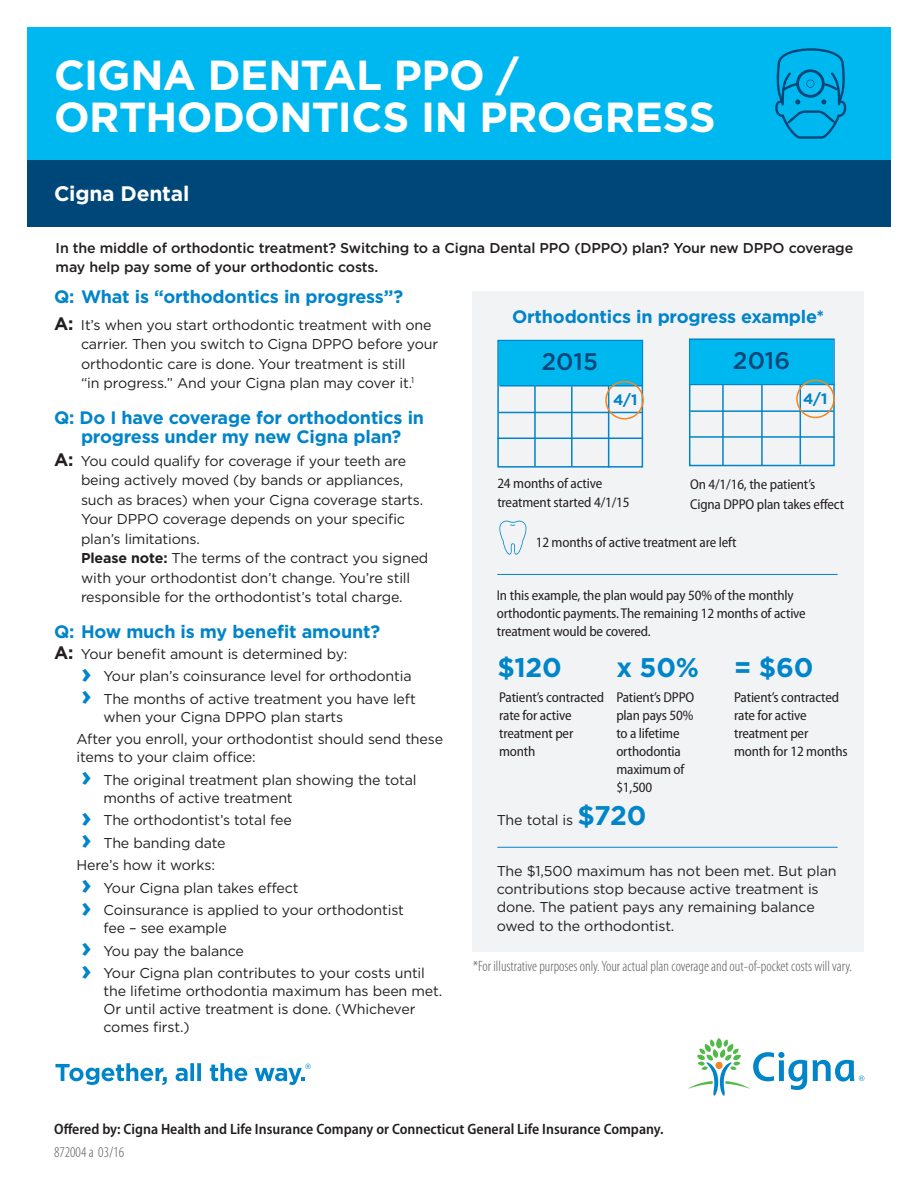
<style>
.page{position:relative;width:918px;height:1188px;background:#fff}
.page>*{position:absolute;margin:0;border:0;box-sizing:border-box;transform-origin:0 0}
.Small_headline_bold{font:700 42px/42px "Gotham";letter-spacing:-.01em;color:#fff}
.Body_copy__book_9_5{font:700 27px "Gotham";letter-spacing:-.01em;color:#0084ca}
.Legal_copy_Cat{font:500 24px "Gotham";color:#004779}
.Subheadline_bold_14{font:700 21px "Gotham";letter-spacing:-.01em;color:#fff}
.Subhead_body_bold_12{font:700 18px/19.5px "Gotham";letter-spacing:-.01em;color:#0084ca;text-align:center}
.Body_copy__book_9_5-2{font:700 18px "Gotham";letter-spacing:-.01em;color:#0084ca}
.Legal_copy_Cat-2{font:300 condensed 15px "Myriad Pro";color:#57585a}
.Offered_by_legal{font:600 semi-condensed 15px "Myriad Pro";color:#231f20}
.Legal_copy_Cat-3{font:700 15px "Gotham";color:#0084ca}
.Body_copy__book_9_5-3{font:14.25px/19.5px "Gotham";letter-spacing:-.01em;color:#231f20}
.Body_copy__book_9_5-4{font:semi-condensed 14.25px/18px "Myriad Pro";letter-spacing:-.01em;color:#231f20}
.Body_copy__book_9_5-5{font:500 14.25px/19.5px "Gotham";letter-spacing:-.01em;color:#231f20}
.s1{font-weight:700;font-size:18px}
.s2{font-weight:700}
.s3{font-weight:700;font-size:28.5px;color:#0084ca}
.s4{font-weight:700;font-size:27px;color:#0084ca}
</style>
<div class="page">
<div style="left:27px;top:27px;width:864px;height:195px;background:#00b8f0"></div>
<div style="left:27px;top:160px;width:864px;height:66px;background:#004779"></div>
<div style="left:472px;top:291px;width:392px;height:660px;background:#f2f3f4"></div>
<div style="left:497px;top:340px;width:146px;height:128px;border:2px solid #0084ca"></div>
<hr style="left:499px;top:385px;width:144px;height:2px;background:#0084ca">
<hr style="left:499px;top:412px;width:143px;height:1px;background:#0084ca">
<hr style="left:497px;top:438px;width:146px;height:1px;background:#0084ca">
<hr style="left:534px;top:386px;width:2px;height:80px;background:#0084ca">
<hr style="left:571px;top:386px;width:2px;height:81px;background:#0084ca">
<hr style="left:608px;top:385px;width:1px;height:83px;background:#0084ca">
<div style="left:499px;top:341px;width:143px;height:44px;background:#00b8f0"></div>
<div style="left:689px;top:338px;width:146px;height:128px;border:2px solid #0084ca"></div>
<hr style="left:689px;top:384px;width:145px;height:1px;background:#0084ca">
<hr style="left:690px;top:410px;width:144px;height:2px;background:#0084ca">
<hr style="left:689px;top:436px;width:146px;height:2px;background:#0084ca">
<hr style="left:722px;top:384px;width:2px;height:81px;background:#0084ca">
<hr style="left:761px;top:385px;width:2px;height:81px;background:#0084ca">
<hr style="left:800px;top:384px;width:1px;height:80px;background:#0084ca">
<div style="left:690px;top:340px;width:143px;height:44px;background:#00b8f0"></div>
<div style="left:796px;top:380px;width:39px;height:38px;border:2px solid #f58520;border-radius:50%"></div>
<div style="left:605px;top:381px;width:39px;height:39px;border:2px solid #f58520;border-radius:50%"></div>
<hr style="left:497px;top:847px;width:341px;height:1px;background:#0084ca">
<svg style="left:55px;top:1063px;width:112px;height:22px"></svg>
<svg style="left:176px;top:1063px;width:25px;height:18px"></svg>
<svg style="left:210px;top:1063px;width:37px;height:18px"></svg>
<svg style="left:255px;top:1064px;width:56px;height:21px"></svg>
<svg style="left:688px;top:1038px;width:176px;height:58px"></svg>
<svg style="left:499px;top:521px;width:27px;height:34px"></svg>
<hr style="left:497px;top:574px;width:341px;height:1px;background:#0084ca">
<svg style="left:775px;top:48px;width:72px;height:91px"></svg>
<div style="left:820px;top:98px;width:8px;height:8px;border:2px solid #00b8f0;border-radius:50%"></div>
<p class="Small_headline_bold" style="left:54px;top:54px;width:663px">CIGNA DENTAL PPO /<br>ORTHODONTICS IN PROGRESS</p>
<p class="Subheadline_bold_14" style="left:54px;top:179px;width:137px">Cigna Dental</p>
<p class="Body_copy__book_9_5-5" style="left:56px;top:238px;width:799px">In the middle of orthodontic treatment? Switching to a Cigna Dental PPO (DPPO) plan? Your new DPPO coverage may help pay some of your orthodontic costs.</p>
<p class="Subhead_body_bold_12" style="left:54px;top:287px;width:351px">Q: What is “orthodontics in progress”?</p>
<p class="Body_copy__book_9_5-3" style="left:81px;top:315px;width:359px;text-indent:-27px"><span class="s1">A:</span> It’s when you start orthodontic treatment with one carrier. Then you switch to Cigna DPPO before your orthodontic care is done. Your treatment is still<br>“in progress.” And your Cigna plan may cover it.<sup>1</sup></p>
<p class="Subhead_body_bold_12" style="left:54px;top:407px;width:372px">Q: Do I have coverage for orthodontics in progress under my new Cigna plan?</p>
<p class="Body_copy__book_9_5-3" style="left:81px;top:451px;width:349px;text-indent:-27px"><span class="s1">A:</span> You could qualify for coverage if your teeth are being actively moved (by bands or appliances, such as braces) when your Cigna coverage starts.<br>Your DPPO coverage depends on your specific plan’s limitations.<br><span class="s2">Please note:</span> The terms of the contract you signed with your orthodontist don’t change. You’re still responsible for the orthodontist’s total charge.</p>
<p class="Subhead_body_bold_12" style="left:54px;top:622px;width:328px">Q: How much is my benefit amount?</p>
<p class="Body_copy__book_9_5-3" style="left:54px;top:644px;width:295px"><span class="s1">A:</span> Your benefit amount is determined by:</p>
<p class="Body_copy__book_9_5-3" style="left:81px;top:666px;width:332px"><span class="s3">›</span> Your plan’s coinsurance level for orthodontia</p>
<p class="Body_copy__book_9_5-3" style="left:104px;top:689px;width:314px;line-height:18px;text-indent:-22px"><span class="s3">›</span> The months of active treatment you have left when your Cigna DPPO plan starts</p>
<p class="Body_copy__book_9_5-3" style="left:76px;top:730px;width:368px;line-height:18px">After you enroll, your orthodontist should send these items to your claim office:</p>
<p class="Body_copy__book_9_5-3" style="left:104px;top:770px;width:315px;line-height:18px;text-indent:-22px"><span class="s3">›</span> The original treatment plan showing the total months of active treatment</p>
<p class="Body_copy__book_9_5-3" style="left:81px;top:810px;width:212px"><span class="s3">›</span> The orthodontist’s total fee</p>
<p class="Body_copy__book_9_5-3" style="left:81px;top:833px;width:146px"><span class="s3">›</span> The banding date</p>
<p class="Body_copy__book_9_5-3" style="left:77px;top:855px;width:140px">Here’s how it works:</p>
<p class="Body_copy__book_9_5-3" style="left:81px;top:878px;width:219px"><span class="s3">›</span> Your Cigna plan takes effect</p>
<p class="Body_copy__book_9_5-3" style="left:104px;top:901px;width:302px;line-height:18px;text-indent:-22px"><span class="s3">›</span> Coinsurance is applied to your orthodontist fee – see example</p>
<p class="Body_copy__book_9_5-3" style="left:81px;top:941px;width:165px"><span class="s3">›</span> You pay the balance</p>
<p class="Body_copy__book_9_5-3" style="left:104px;top:964px;width:340px;line-height:18px;text-indent:-22px"><span class="s3">›</span> Your Cigna plan contributes to your costs until the lifetime orthodontia maximum has been met.<br>Or until active treatment is done. (Whichever comes first.)</p>
<p class="Body_copy__book_9_5-2" style="left:512px;top:305px;width:314px">Orthodontics in progress example*</p>
<p class="Legal_copy_Cat" style="left:542px;top:346px;width:58px">2015</p>
<p class="Legal_copy_Cat-3" style="left:803px;top:388px;width:26px">4/1</p>
<p class="Legal_copy_Cat" style="left:733px;top:345px;width:59px">2016</p>
<p class="Legal_copy_Cat-3" style="left:613px;top:390px;width:26px">4/1</p>
<p class="Body_copy__book_9_5-4" style="left:497px;top:473px;width:134px;line-height:19.5px">24 months of active treatment started 4/1/15</p>
<p class="Body_copy__book_9_5-4" style="left:690px;top:475px;width:156px;line-height:19.5px">On 4/1/16, the patient’s<br>Cigna DPPO plan takes effect</p>
<p class="Body_copy__book_9_5-4" style="left:536px;top:534px;width:202px">12 months of active treatment are left</p>
<p class="Body_copy__book_9_5-4" style="left:497px;top:587px;width:311px">In this example, the plan would pay 50% of the monthly orthodontic payments. The remaining 12 months of active treatment would be covered.</p>
<p class="Body_copy__book_9_5" style="left:497px;top:649px;width:66px">$120</p>
<p class="Body_copy__book_9_5" style="left:616px;top:649px;width:84px">x 50%</p>
<p class="Body_copy__book_9_5-4" style="left:616px;top:688px;width:80px">Patient’s DPPO plan pays 50% to a lifetime orthodontia maximum of $1,500</p>
<p class="Body_copy__book_9_5-4" style="left:499px;top:688px;width:107px">Patient’s contracted rate for active treatment per month</p>
<p class="Body_copy__book_9_5-3" style="left:497px;top:810px;width:151px">The total is <span class="s4">$720</span></p>
<p class="Body_copy__book_9_5" style="left:734px;top:649px;width:81px">= $60</p>
<p class="Body_copy__book_9_5-4" style="left:734px;top:688px;width:115px">Patient’s contracted rate for active treatment per month for 12 months</p>
<p class="Body_copy__book_9_5-3" style="left:497px;top:862px;width:341px;line-height:18px">The $1,500 maximum has not been met. But plan contributions stop because active treatment is done. The patient pays any remaining balance</p>
<p class="Body_copy__book_9_5-3" style="left:497px;top:916px;width:179px">owed to the orthodontist.</p>
<p class="Legal_copy_Cat-2" style="left:473px;top:958px;width:381px">*For illustrative purposes only. Your actual plan coverage and out-of-pocket costs will vary.</p>
<p class="Offered_by_legal" style="left:54px;top:1120px;width:611px">Offered by: Cigna Health and Life Insurance Company or Connecticut General Life Insurance Company.</p>
<p class="Legal_copy_Cat-2" style="left:54px;top:1144px;width:72px">872004 a 03/16</p>
</div>
